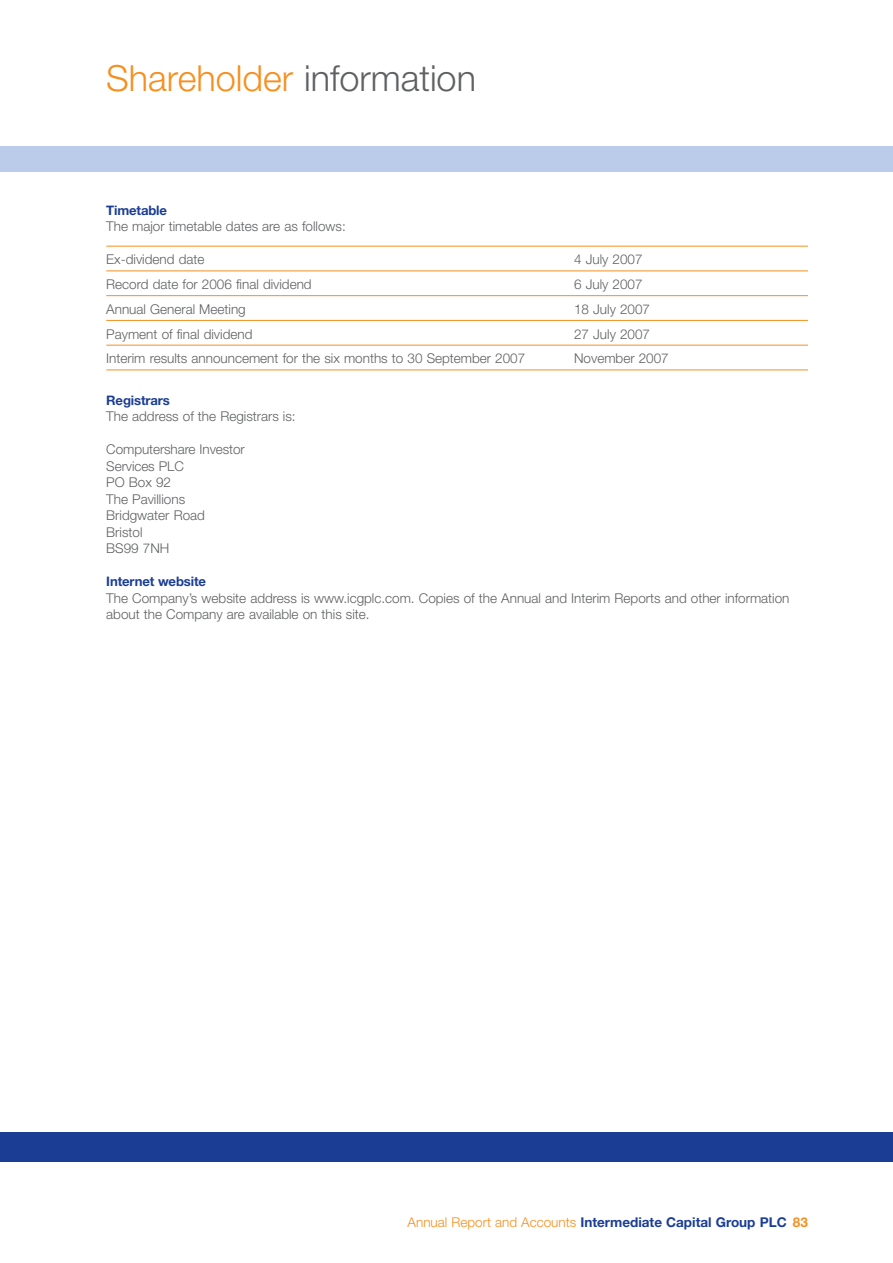
<style>
.page{position:relative;width:893px;height:1263px;background:#fff}
.page>*{position:absolute;margin:0;border:0;box-sizing:border-box;transform-origin:0 0}
.t1{font:300 36px "Helvetica Neue";color:#f78f1e}
.t2{font:300 13.5px/16.5px "Helvetica Neue";color:#5f6062}
.t3{font:700 13.5px "Helvetica Neue";color:#1b3e94}
.t4{font:700 13.2px "Helvetica Neue";letter-spacing:-.01em;color:#1b3e94}
.s1{color:#5f6062}
.s2{font-weight:300;color:#f78f1e}
.s3{color:#f78f1e}
</style>
<div class="page">
<hr style="left:106px;top:246px;width:702px;height:1px;background:#f78f1e">
<hr style="left:106px;top:271px;width:702px;height:1px;background:#f78f1e">
<hr style="left:106px;top:295px;width:702px;height:1px;background:#f78f1e">
<hr style="left:106px;top:320px;width:702px;height:1px;background:#f78f1e">
<hr style="left:106px;top:345px;width:702px;height:1px;background:#f78f1e">
<hr style="left:106px;top:370px;width:702px;height:1px;background:#f78f1e">
<div style="left:0;top:146px;width:893px;height:25px;background:#baccea"></div>
<div style="left:0;top:1132px;width:893px;height:30px;background:#1b3e94"></div>
<h1 class="t1" style="left:106px;top:65px;width:371px">Shareholder <span class="s1">information</span></h1>
<p class="t4" style="left:106px;top:205px;width:62px">Timetable</p>
<p class="t2" style="left:106px;top:220px;width:241px">The major timetable dates are as follows:</p>
<p class="t2" style="left:106px;top:253px;width:100px">Ex-dividend date</p>
<p class="t2" style="left:574px;top:253px;width:70px">4 July 2007</p>
<p class="t2" style="left:106px;top:277px;width:207px">Record date for 2006 final dividend</p>
<p class="t2" style="left:574px;top:277px;width:70px">6 July 2007</p>
<p class="t2" style="left:106px;top:302px;width:141px">Annual General Meeting</p>
<p class="t2" style="left:574px;top:302px;width:78px">18 July 2007</p>
<p class="t2" style="left:106px;top:327px;width:148px">Payment of final dividend</p>
<p class="t2" style="left:574px;top:327px;width:78px">27 July 2007</p>
<p class="t2" style="left:106px;top:352px;width:420px">Interim results announcement for the six months to 30 September 2007</p>
<p class="t2" style="left:574px;top:352px;width:96px">November 2007</p>
<p class="t4" style="left:106px;top:395px;width:65px">Registrars</p>
<p class="t2" style="left:106px;top:409px;width:191px">The address of the Registrars is:</p>
<p class="t2" style="left:106px;top:442px;width:140px">Computershare Investor<br>Services PLC<br>PO Box 92<br>The Pavillions<br>Bridgwater Road<br>Bristol<br>BS99 7NH</p>
<p class="t4" style="left:106px;top:577px;width:101px">Internet website</p>
<p class="t2" style="left:106px;top:591px;width:685px">The Company’s website address is www.icgplc.com. Copies of the Annual and Interim Reports and other information about the Company are available on this site.</p>
<p class="t3" style="left:408px;top:1217px;width:402px"><span class="s2">Annual Report and Accounts</span> Intermediate Capital Group PLC <span class="s3">83</span></p>
</div>
